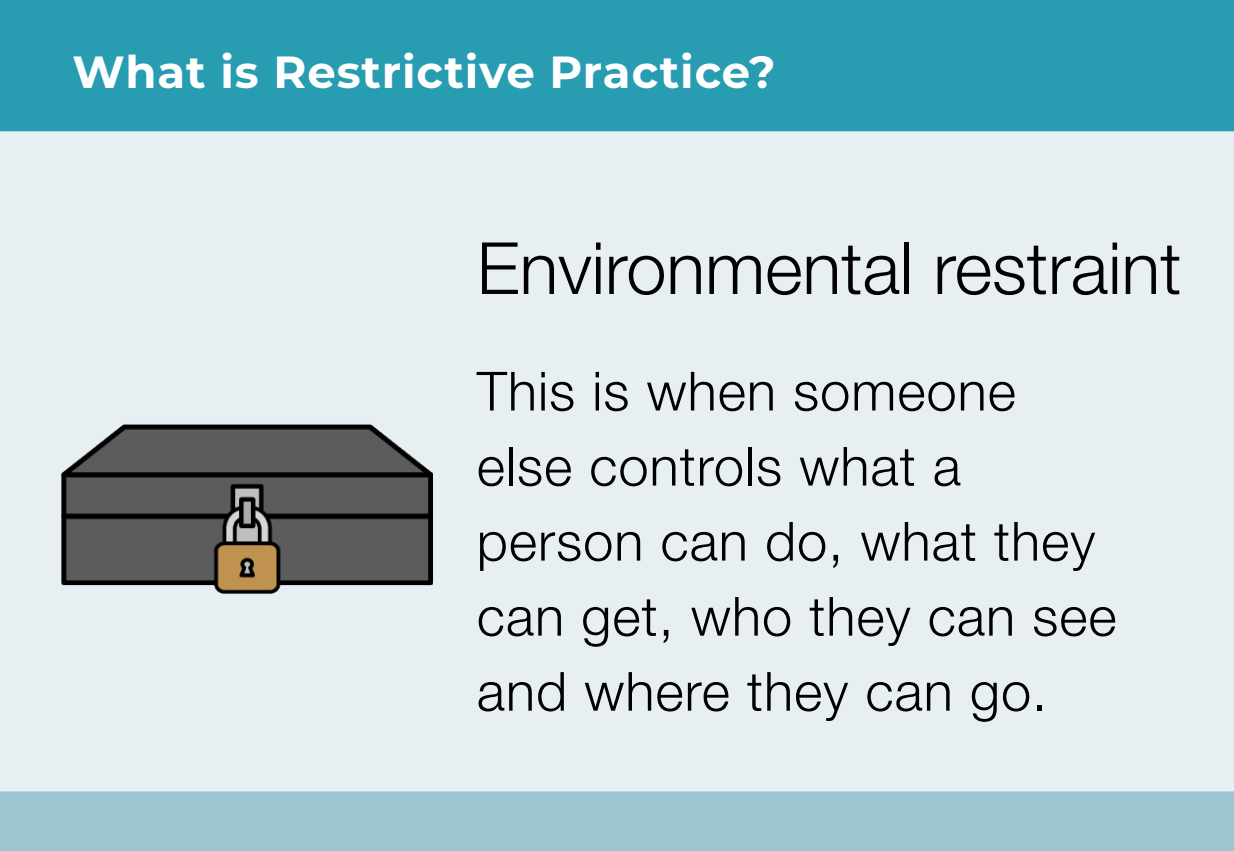
<style>
.page{position:relative;width:1234px;height:851px;background:#fff}
.page>*{position:absolute;margin:0;border:0;box-sizing:border-box;transform-origin:0 0}
.Heavy_23{font:300 72px "Helvetica Neue LT Std";color:#000}
.Heavy_23-2{font:300 54px/75px "Helvetica Neue LT Std";letter-spacing:.02em;color:#000}
.t1{font:700 45px "Montserrat";letter-spacing:.02em;color:#fff}
</style>
<div class="page">
<div style="left:0;top:0;width:1233px;height:131px;background:#289cb0"></div>
<div style="left:0;top:791px;width:1233px;height:59px;background:#9cc4d1"></div>
<div style="left:0;top:131px;width:1233px;height:660px;background:#e8eff2"></div>
<img style="left:53px;top:344px;width:388px;height:330px">
<p class="t1" style="left:72px;top:40px;width:704px">What is Restrictive Practice?</p>
<h2 class="Heavy_23" style="left:476px;top:224px;width:706px">Environmental restraint</h2>
<h2 class="Heavy_23-2" style="left:476px;top:352px;width:641px">This is when someone else controls what a person can do, what they can get, who they can see and where they can go.</h2>
</div>
